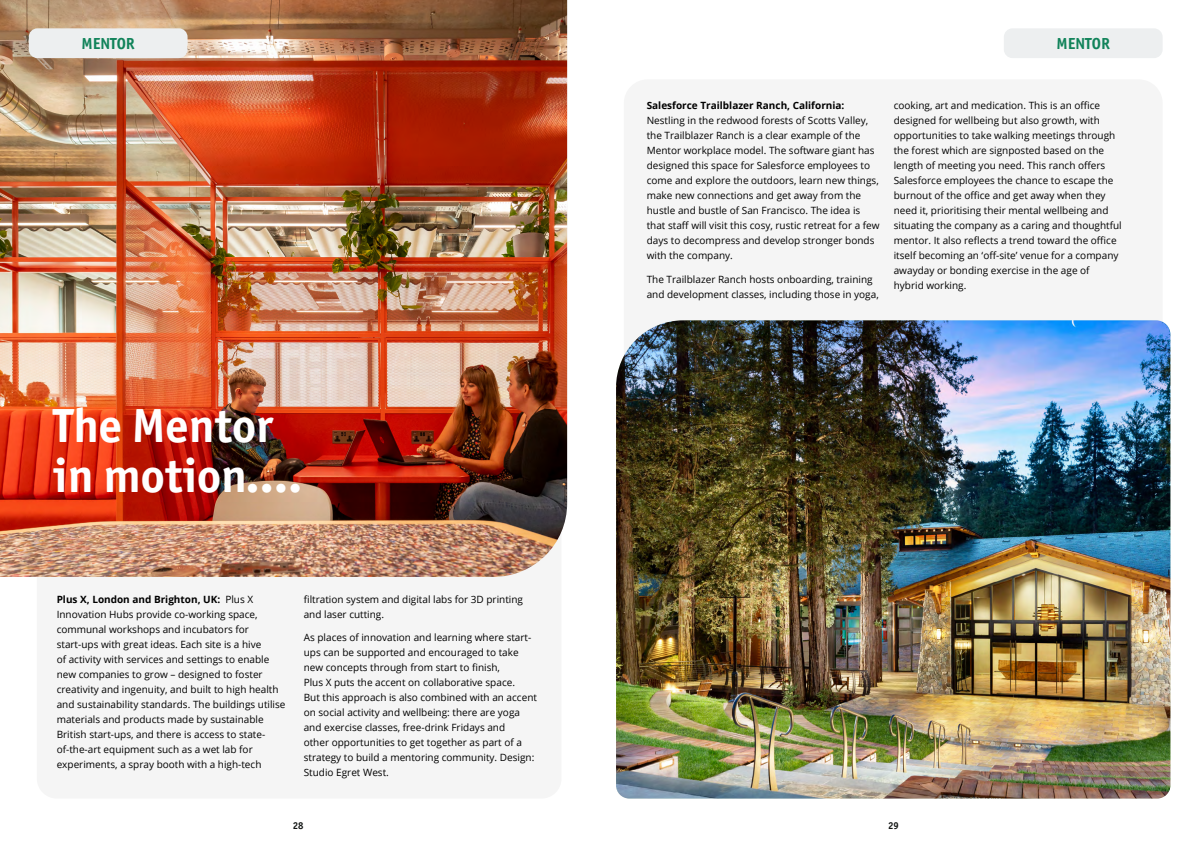
<style>
.page{position:relative;width:1191px;height:842px;background:#fff}
.page>*{position:absolute;margin:0;border:0;box-sizing:border-box;transform-origin:0 0}
.t1{font:700 48px/50px "Officina Sans ITC Pro";color:#fff}
.t2{font:700 16px "Officina Sans ITC Pro";color:#11835a}
.t3{font:10px/15px "Open Sans";color:#000}
.t4{font:700 10px "Open Sans";color:#000}
.t5{font:700 10px "Officina Sans ITC Pro";color:#121514}
.s1{font-weight:700}
</style>
<div class="page">
<div style="left:624px;top:79px;width:538px;height:402px;background:#f5f5f5;border-radius:24px"></div>
<img style="left:616px;top:320px;width:554px;height:478px">
<div style="left:37px;top:333px;width:524px;height:465px;background:#f5f5f5;border-radius:20px"></div>
<img style="left:0;top:0;width:567px;height:577px">
<div style="left:1003px;top:28px;width:159px;height:30px;background:#edeff0;border-radius:9px"></div>
<div style="left:29px;top:28px;width:158px;height:30px;background:#edeff0;border-radius:9px"></div>
<h2 class="t2" style="left:81px;top:34px;width:55px">MENTOR</h2>
<h2 class="t2" style="left:1056px;top:34px;width:55px">MENTOR</h2>
<h1 class="t1" style="left:54px;top:400px;width:250px">The Mentor in motion….</h1>
<p class="t3" style="left:57px;top:591px;width:230px"><span class="s1">Plus X, London and Brighton, UK:</span> Plus X Innovation Hubs provide co-working space, communal workshops and incubators for start-ups with great ideas. Each site is a hive<br>of activity with services and settings to enable new companies to grow – designed to foster creativity and ingenuity, and built to high health and sustainability standards. The buildings utilise materials and products made by sustainable British start-ups, and there is access to state&shy;of-the-art equipment such as a wet lab for experiments, a spray booth with a high-tech</p>
<p class="t3" style="left:304px;top:591px;width:221px">filtration system and digital labs for 3D printing and laser cutting.</p>
<p class="t3" style="left:304px;top:630px;width:235px">As places of innovation and learning where start&shy;ups can be supported and encouraged to take new concepts through from start to finish,<br>Plus X puts the accent on collaborative space.<br>But this approach is also combined with an accent on social activity and wellbeing: there are yoga and exercise classes, free-drink Fridays and<br>other opportunities to get together as part of a strategy to build a mentoring community. Design:<br>Studio Egret West.</p>
<p class="t4" style="left:646px;top:98px;width:199px">Salesforce Trailblazer Ranch, California:</p>
<p class="t3" style="left:646px;top:113px;width:234px">Nestling in the redwood forests of Scotts Valley, the Trailblazer Ranch is a clear example of the Mentor workplace model. The software giant has designed this space for Salesforce employees to come and explore the outdoors, learn new things, make new connections and get away from the hustle and bustle of San Francisco. The idea is that staff will visit this cosy, rustic retreat for a few days to decompress and develop stronger bonds with the company.</p>
<p class="t3" style="left:646px;top:271px;width:234px">The Trailblazer Ranch hosts onboarding, training and development classes, including those in yoga,</p>
<p class="t3" style="left:893px;top:98px;width:229px">cooking, art and medication. This is an office designed for wellbeing but also growth, with opportunities to take walking meetings through the forest which are signposted based on the length of meeting you need. This ranch offers Salesforce employees the chance to escape the burnout of the office and get away when they need it, prioritising their mental wellbeing and situating the company as a caring and thoughtful mentor. It also reflects a trend toward the office itself becoming an ‘off-site’ venue for a company awayday or bonding exercise in the age of hybrid working.</p>
<p class="t5" style="left:293px;top:820px;width:12px">28</p>
<p class="t5" style="left:888px;top:820px;width:12px">29</p>
</div>
